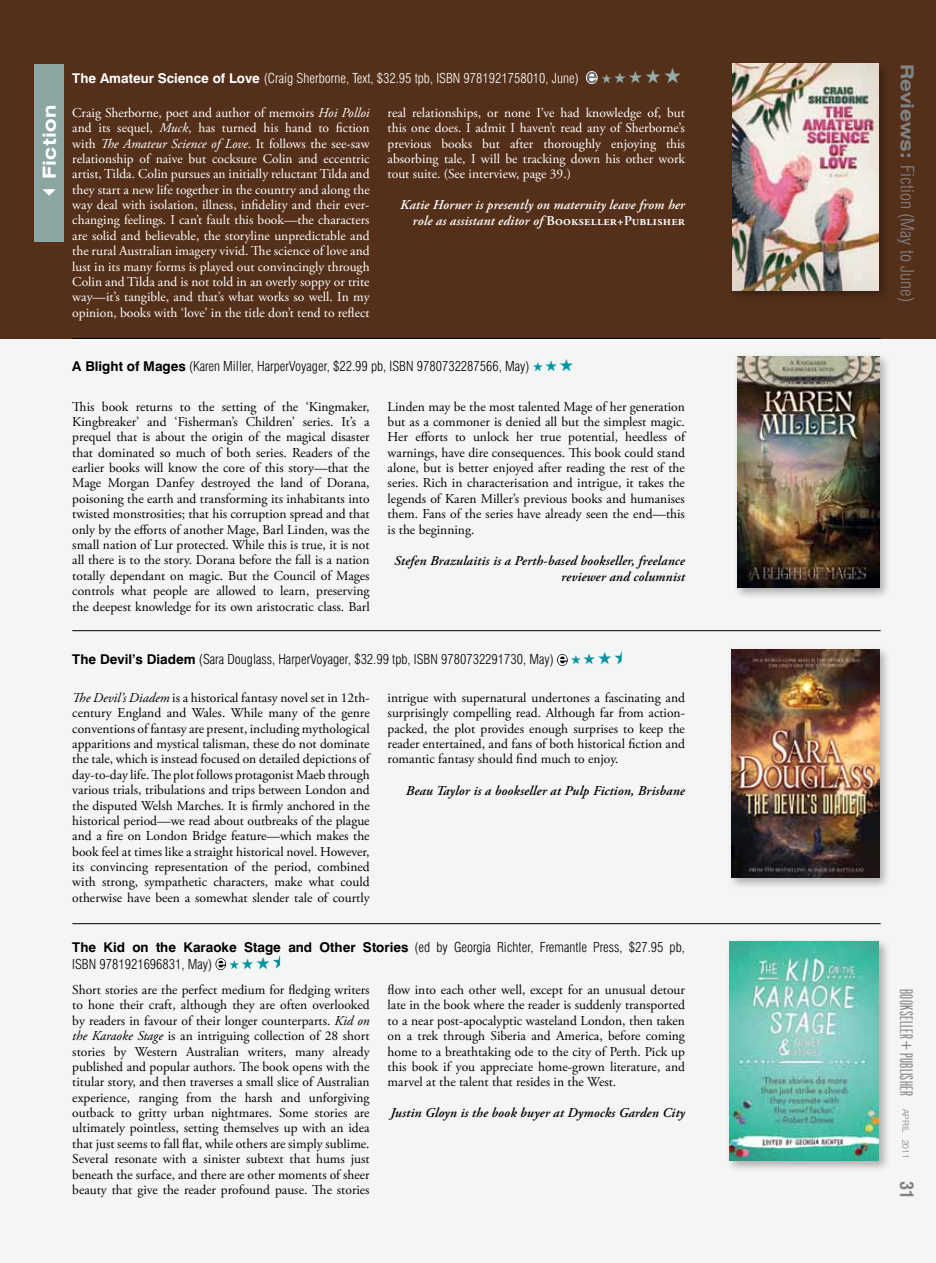
<style>
.page{position:relative;width:936px;height:1263px;background:#fff}
.page>*{position:absolute;margin:0;border:0;box-sizing:border-box;transform-origin:0 0}
.t1{font:18px "Phaeton";color:#808285}
.t2{font:300 condensed 18px "Swiss 721 BT";color:#808285}
.t3{font:700 expanded 18px "Swiss 721 BT";letter-spacing:.025em;color:#fff}
.t4{font:700 condensed 18px "Swiss 721 BT";color:#808285}
.t5{font:13.5px/15.5px "Adobe Garamond Pro";color:#000;text-align:justify}
.t6{font:13.5px/15.5px "Adobe Garamond Pro";color:#fff;text-align:justify}
.t7{font:300 condensed 13.5px/16.5px "Swiss 721 BT";color:#000}
.t8{font:italic 600 13.5px/15.8px "Adobe Garamond Pro";letter-spacing:.01em;color:#000;text-align:right}
.t9{font:italic 600 13.5px/15.8px "Adobe Garamond Pro";letter-spacing:.01em;color:#fff;text-align:right}
.t10{font:300 condensed 13.5px "Swiss 721 BT";color:#fff}
.t11{font:12.75px "Zapf Dingbats ITC";color:#0093a1}
.t12{font:12.75px "Zapf Dingbats ITC";color:#95adaa}
.s1{font-weight:700;font-stretch:normal}
.s2{font-style:italic}
.s3{font-style:normal}
.s4{color:#0093a1}
.s5{font-weight:700;font-stretch:expanded}
.s6{font-family:"Swiss 721 BT";font-weight:300;font-size:9px}
</style>
<div class="page">
<div style="left:0;top:0;width:935px;height:1263px;background:#f4f6f6"></div>
<div style="left:0;top:0;width:935px;height:338px;background:#54301a"></div>
<div style="left:34px;top:64px;width:30px;height:178px;background:#8ba5a2"></div>
<hr style="left:72px;top:923px;width:808px;height:1px;background:#000">
<hr style="left:72px;top:630px;width:808px;height:1px;background:#000">
<hr style="left:72px;top:338px;width:808px;height:1px;background:#000">
<svg style="left:557px;top:654px;width:10px;height:12px"></svg>
<svg style="left:558px;top:655px;width:9px;height:10px"></svg>
<svg style="left:614px;top:653px;width:7px;height:11px"></svg>
<svg style="left:215px;top:958px;width:11px;height:12px"></svg>
<svg style="left:216px;top:959px;width:9px;height:10px"></svg>
<svg style="left:273px;top:955px;width:7px;height:13px"></svg>
<svg style="left:586px;top:71px;width:11px;height:13px"></svg>
<svg style="left:586px;top:72px;width:10px;height:11px"></svg>
<div style="left:728px;top:60px;width:162px;height:243px;background:#000;opacity:.3"></div>
<img style="left:732px;top:64px;width:146px;height:226px">
<div style="left:727px;top:646px;width:163px;height:244px;background:#000;opacity:.3"></div>
<img style="left:731px;top:650px;width:148px;height:228px">
<div style="left:725px;top:937px;width:165px;height:236px;background:#000;opacity:.3"></div>
<img style="left:729px;top:941px;width:149px;height:220px">
<div style="left:733px;top:352px;width:157px;height:248px;background:#000;opacity:.3"></div>
<img style="left:737px;top:356px;width:141px;height:232px">
<h1 class="t3" style="left:39px;top:201px;width:98px;rotate:-90deg">✓Fiction</h1>
<p class="t10" style="left:72px;top:70px;width:508px"><span class="s1">The Amateur Science of Love</span> (Craig Sherborne, Text, $32.95 tpb, ISBN 9781921758010, June)</p>
<p class="t12" style="left:601px;top:72px;width:82px">★★★★★</p>
<p class="t6" style="left:72px;top:105px;width:299px">Craig Sherborne, poet and author of memoirs <span class="s2">Hoi Polloi </span>and its sequel, <span class="s2">Muck</span>, has turned his hand to fiction with <span class="s2">The Amateur Science of Love</span>. It follows the see-saw relationship of naive but cocksure Colin and eccentric artist, Tilda. Colin pursues an initially reluctant Tilda and they start a new life together in the country and along the way deal with isolation, illness, infidelity and their ever&shy;changing feelings. I can’t fault this book—the characters are solid and believable, the storyline unpredictable and the rural Australian imagery vivid. The science of love and lust in its many forms is played out convincingly through Colin and Tilda and is not told in an overly soppy or trite way—it’s tangible, and that’s what works so well. In my opinion, books with ‘love’ in the title don’t tend to reflect</p>
<p class="t6" style="left:387px;top:105px;width:299px">real relationships, or none I’ve had knowledge of, but this one does. I admit I haven’t read any of Sherborne’s previous books but after thoroughly enjoying this absorbing tale, I will be tracking down his other work tout suite. (See interview, page 39.)</p>
<p class="t9" style="left:400px;top:198px;width:286px">Katie Horner is presently on maternity leave from her role as assistant editor of <span class="s3">Bookseller+Publisher</span></p>
<p class="t7" style="left:72px;top:358px;width:503px"><span class="s1">A Blight of Mages</span> (Karen Miller, HarperVoyager, $22.99 pb, ISBN 9780732287566, May) <span class="s4">★★★</span></p>
<p class="t5" style="left:72px;top:399px;width:299px">This book returns to the setting of the ‘Kingmaker, Kingbreaker’ and ‘Fisherman’s Children’ series. It’s a prequel that is about the origin of the magical disaster that dominated so much of both series. Readers of the earlier books will know the core of this story—that the Mage Morgan Danfey destroyed the land of Dorana, poisoning the earth and transforming its inhabitants into twisted monstrosities; that his corruption spread and that only by the efforts of another Mage, Barl Linden, was the small nation of Lur protected. While this is true, it is not all there is to the story. Dorana before the fall is a nation totally dependant on magic. But the Council of Mages controls what people are allowed to learn, preserving the deepest knowledge for its own aristocratic class. Barl</p>
<p class="t5" style="left:387px;top:399px;width:299px">Linden may be the most talented Mage of her generation but as a commoner is denied all but the simplest magic.<br>Her efforts to unlock her true potential, heedless of warnings, have dire consequences. This book could stand alone, but is better enjoyed after reading the rest of the series. Rich in characterisation and intrigue, it takes the legends of Karen Miller’s previous books and humanises them. Fans of the series have already seen the end—this is the beginning.</p>
<p class="t8" style="left:394px;top:553px;width:292px">Stefen Brazulaitis is a Perth-based bookseller, freelance reviewer and columnist</p>
<p class="t7" style="left:72px;top:651px;width:483px"><span class="s1">The Devil’s Diadem</span> (Sara Douglass, HarperVoyager, $32.99 tpb, ISBN 9780732291730, May)</p>
<p class="t11" style="left:571px;top:654px;width:42px">★★★</p>
<p class="t5" style="left:72px;top:690px;width:299px"><span class="s2">The Devil’s Diadem</span> is a historical fantasy novel set in 12th&shy;century England and Wales. While many of the genre conventions of fantasy are present, including mythological apparitions and mystical talisman, these do not dominate the tale, which is instead focused on detailed depictions of day-to-day life. The plot follows protagonist Maeb through various trials, tribulations and trips between London and the disputed Welsh Marches. It is firmly anchored in the historical period—we read about outbreaks of the plague and a fire on London Bridge feature—which makes the book feel at times like a straight historical novel. However, its convincing representation of the period, combined with strong, sympathetic characters, make what could otherwise have been a somewhat slender tale of courtly</p>
<p class="t5" style="left:387px;top:690px;width:299px">intrigue with supernatural undertones a fascinating and surprisingly compelling read. Although far from action&shy;packed, the plot provides enough surprises to keep the reader entertained, and fans of both historical fiction and romantic fantasy should find much to enjoy.</p>
<p class="t8" style="left:406px;top:783px;width:280px">Beau Taylor is a bookseller at Pulp Fiction, Brisbane</p>
<p class="t7" style="left:72px;top:939px;width:614px"><span class="s1">The Kid on the Karaoke Stage and Other Stories</span> (ed by Georgia Richter, Fremantle Press, $27.95 pb,<br>ISBN 9781921696831, May)</p>
<p class="t11" style="left:229px;top:958px;width:42px">★★★</p>
<p class="t5" style="left:72px;top:982px;width:299px">Short stories are the perfect medium for fledging writers to hone their craft, although they are often overlooked by readers in favour of their longer counterparts. <span class="s2">Kid on the Karaoke Stage</span> is an intriguing collection of 28 short stories by Western Australian writers, many already published and popular authors. The book opens with the titular story, and then traverses a small slice of Australian experience, ranging from the harsh and unforgiving outback to gritty urban nightmares. Some stories are ultimately pointless, setting themselves up with an idea that just seems to fall flat, while others are simply sublime.<br>Several resonate with a sinister subtext that hums just beneath the surface, and there are other moments of sheer beauty that give the reader profound pause. The stories</p>
<p class="t5" style="left:387px;top:982px;width:299px">flow into each other well, except for an unusual detour late in the book where the reader is suddenly transported to a near post-apocalyptic wasteland London, then taken on a trek through Siberia and America, before coming home to a breathtaking ode to the city of Perth. Pick up this book if you appreciate home-grown literature, and marvel at the talent that resides in the West.</p>
<p class="t8" style="left:390px;top:1106px;width:296px">Justin Gloyn is the book buyer at Dymocks Garden City</p>
<h1 class="t2" style="left:918px;top:64px;width:240px;rotate:90deg"><span class="s5">Reviews:</span> Fiction (May to June)</h1>
<h1 class="t1" style="left:915px;top:989px;width:171px;rotate:90deg">BOOKSELLER + PUBLISHER <span class="s6">APRIL 2011</span></h1>
<h1 class="t4" style="left:917px;top:1181px;width:19px;rotate:90deg">31</h1>
</div>
